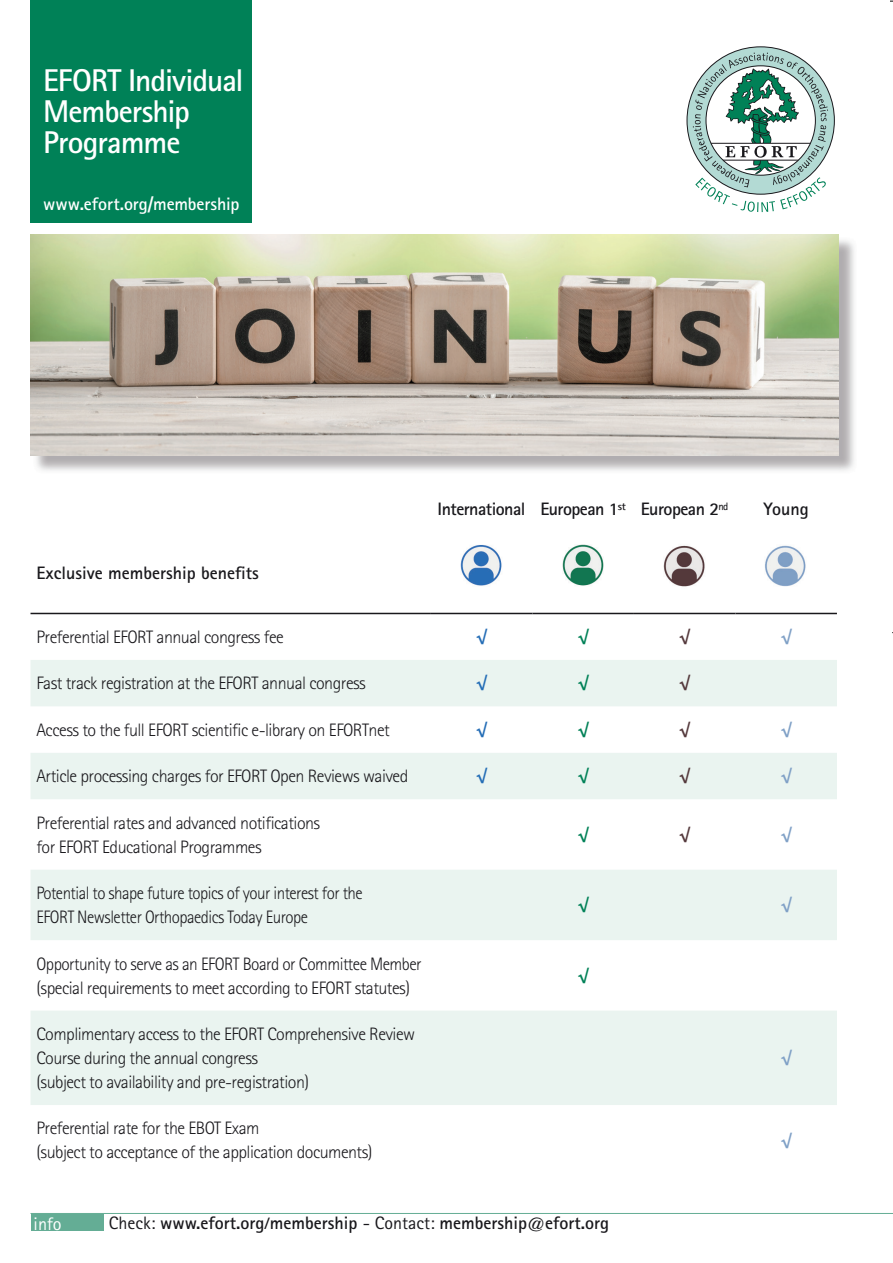
<style>
.page{position:relative;width:893px;height:1263px;background:#fff}
.page>*{position:absolute;margin:0;border:0;box-sizing:border-box;transform-origin:0 0}
.t1{font:700 31.5px/31.2px "Rotis Sans Serif Std";letter-spacing:-.03em;color:#fff}
.t2{font:700 21px "Rotis Sans Serif Std";color:#008157;scale:1.1 1}
.t3{font:700 21px "Rotis Sans Serif Std";color:#7fa0c6;scale:1.1 1}
.t4{font:700 21px "Rotis Sans Serif Std";color:#54393c;scale:1.1 1}
.t5{font:700 21px "Rotis Sans Serif Std";color:#246db6;scale:1.1 1}
.t6{font:18.15px "Rotis Sans Serif Std";color:#fff}
.t7{font:300 18px/24px "Rotis Sans Serif Std";letter-spacing:-.03em;color:#19181c}
.t8{font:300 18px/24px "Rotis Sans Serif Std";letter-spacing:-.03em;color:#19181c;scale:.96 1}
.t9{font:700 18px "Rotis Sans Serif Std";color:#19181c}
.t10{font:300 18px/24px "Rotis Sans Serif Std";letter-spacing:-.03em;color:#19181c;scale:.94 1}
.t11{font:700 18px "Rotis Sans Serif Std";letter-spacing:-.03em;color:#19181c}
.t12{font:700 18px "Rotis Sans Serif Std";letter-spacing:-.005em;color:#fff}
.s1{font-weight:400}
</style>
<div class="page">
<div style="left:687px;top:47px;width:147px;height:147px;background:#b3dad4;border-radius:50%"></div>
<svg style="left:693px;top:53px;width:135px;height:159px"></svg>
<div style="left:31px;top:0;width:221px;height:222px;background:#008157"></div>
<hr style="left:31px;top:1213px;width:862px;height:1px;background:#64ad95">
<div style="left:31px;top:1214px;width:73px;height:16px;background:#64ad95"></div>
<svg style="left:31px;top:660px;width:806px;height:445px;fill:#eaf4f0"></svg>
<hr style="left:31px;top:613px;width:400px;height:1px;background:#19181c">
<hr style="left:431px;top:613px;width:101px;height:1px;background:#19181c">
<hr style="left:532px;top:613px;width:102px;height:1px;background:#19181c">
<hr style="left:634px;top:613px;width:101px;height:1px;background:#19181c">
<hr style="left:735px;top:613px;width:102px;height:1px;background:#19181c">
<img style="left:33px;top:237px;width:821px;height:234px">
<img style="left:31px;top:235px;width:807px;height:220px">
<img style="left:461px;top:545px;width:41px;height:41px">
<img style="left:562px;top:545px;width:41px;height:41px">
<img style="left:663px;top:545px;width:42px;height:42px">
<img style="left:765px;top:545px;width:41px;height:42px">
<h1 class="t1" style="left:43px;top:64px;width:202px">EFORT Individual<br>Membership<br>Programme</h1>
<p class="t12" style="left:43px;top:193px;width:198px">www.efort.org/membership</p>
<p class="t9" style="left:37px;top:562px;width:224px">Exclusive membership benefits</p>
<p class="t11" style="left:438px;top:498px;width:292px">International European 1ST European 2<span class="s1">ⁿD</span></p>
<p class="t9" style="left:763px;top:498px;width:47px">Young</p>
<p class="t7" style="left:37px;top:625px;width:249px">Preferential EFORT annual congress fee</p>
<p class="t5" style="left:476px;top:623px;width:12px">√</p>
<p class="t2" style="left:577px;top:623px;width:12px">√</p>
<p class="t4" style="left:679px;top:623px;width:12px">√</p>
<p class="t3" style="left:780px;top:623px;width:12px">√</p>
<p class="t7" style="left:37px;top:671px;width:331px">Fast track registration at the EFORT annual congress</p>
<p class="t5" style="left:476px;top:670px;width:12px">√</p>
<p class="t2" style="left:577px;top:670px;width:12px">√</p>
<p class="t4" style="left:679px;top:670px;width:12px">√</p>
<p class="t7" style="left:37px;top:718px;width:355px">Access to the full EFORT scientific e-library on EFORTnet</p>
<p class="t5" style="left:476px;top:716px;width:12px">√</p>
<p class="t2" style="left:577px;top:716px;width:12px">√</p>
<p class="t4" style="left:679px;top:716px;width:12px">√</p>
<p class="t3" style="left:780px;top:716px;width:12px">√</p>
<p class="t7" style="left:37px;top:764px;width:373px">Article processing charges for EFORT Open Reviews waived</p>
<p class="t5" style="left:476px;top:763px;width:12px">√</p>
<p class="t2" style="left:577px;top:763px;width:12px">√</p>
<p class="t4" style="left:679px;top:763px;width:12px">√</p>
<p class="t3" style="left:780px;top:763px;width:12px">√</p>
<p class="t7" style="left:37px;top:811px;width:285px">Preferential rates and advanced notifications for EFORT Educational Programmes</p>
<p class="t2" style="left:577px;top:821px;width:12px">√</p>
<p class="t4" style="left:679px;top:821px;width:12px">√</p>
<p class="t3" style="left:780px;top:821px;width:12px">√</p>
<p class="t10" style="left:37px;top:881px;width:349px">Potential to shape future topics of your interest for the<br>EFORT Newsletter Orthopaedics Today Europe</p>
<p class="t2" style="left:577px;top:892px;width:12px">√</p>
<p class="t3" style="left:780px;top:892px;width:12px">√</p>
<p class="t8" style="left:37px;top:952px;width:403px">Opportunity to serve as an EFORT Board or Committee Member (special requirements to meet according to EFORT statutes)</p>
<p class="t2" style="left:577px;top:962px;width:12px">√</p>
<p class="t7" style="left:37px;top:1022px;width:380px">Complimentary access to the EFORT Comprehensive Review<br>Course during the annual congress<br>(subject to availability and pre-registration)</p>
<p class="t3" style="left:780px;top:1045px;width:12px">√</p>
<p class="t7" style="left:37px;top:1116px;width:338px">Preferential rate for the EBOT Exam<br>(subject to acceptance of the application documents)</p>
<p class="t3" style="left:780px;top:1127px;width:12px">√</p>
<p class="t6" style="left:34px;top:1213px;width:30px">info</p>
<p class="t9" style="left:109px;top:1212px;width:502px"><span class="s1">Check:</span> www.efort.org/membership <span class="s1">- Contact:</span> membership@efort.org</p>
</div>
